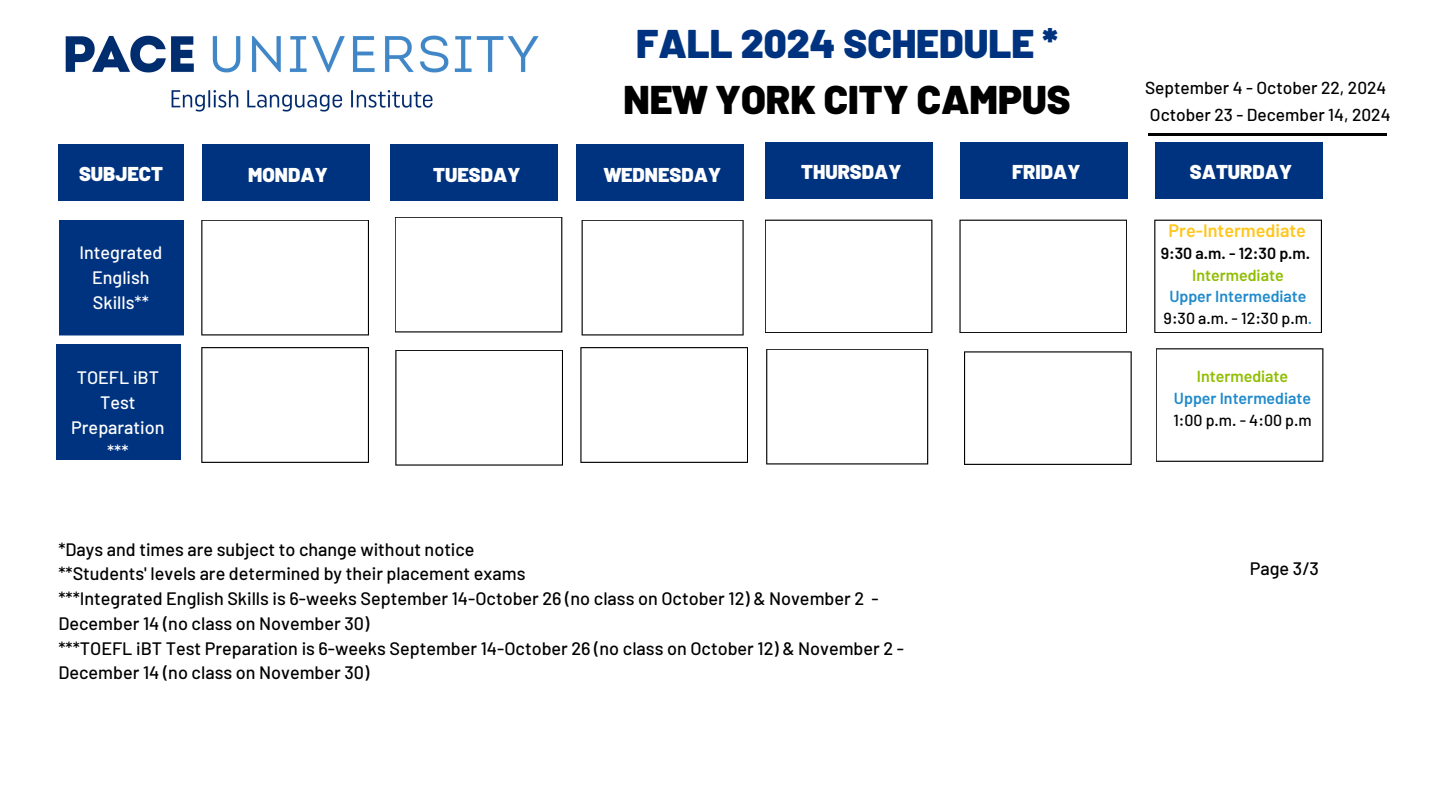
<style>
.page{position:relative;width:1440px;height:810px;background:#fff}
.page>*{position:absolute;margin:0;border:0;box-sizing:border-box;transform-origin:0 0}
.t1{font:900 40px/55.5px "Barlow";color:#00337f;text-align:center}
.t2{font:900 20px "Barlow";color:#fff}
.t3{font:500 18px/24.8px "Barlow";color:#000}
.t4{font:500 18px/24.8px "Barlow";color:#fff;text-align:center}
.t5{font:600 18px "Barlow";color:#ffc61e}
.t6{font:500 17.3px "Barlow";color:#000}
.t7{font:600 16px "Barlow";color:#208acb}
.t8{font:500 16px "Barlow";color:#000}
.t9{font:600 16px "Barlow";color:#90bd00}
.t10{font:600 16px "Barlow";color:#000}
.s1{color:#000}
.s2{color:#208acb}
</style>
<div class="page">
<div style="left:59px;top:220px;width:125px;height:115px;background:#00337f"></div>
<div style="left:72px;top:233px;width:99px;height:90px;background:#00337f"></div>
<svg style="left:201px;top:220px;width:168px;height:115px"></svg>
<div style="left:214px;top:233px;width:142px;height:90px;background:#fff"></div>
<div style="left:202px;top:144px;width:167px;height:57px;background:#00337f"></div>
<hr style="left:1148px;top:134px;width:239px;height:2px;background:#000">
<div style="left:58px;top:144px;width:125px;height:57px;background:#00337f"></div>
<img style="left:65px;top:35px;width:474px;height:77px">
<svg style="left:395px;top:350px;width:168px;height:116px"></svg>
<div style="left:408px;top:363px;width:142px;height:90px;background:#fff"></div>
<div style="left:391px;top:144px;width:167px;height:57px;background:#00337f"></div>
<svg style="left:582px;top:220px;width:162px;height:115px"></svg>
<div style="left:594px;top:233px;width:137px;height:90px;background:#fff"></div>
<div style="left:577px;top:144px;width:167px;height:57px;background:#00337f"></div>
<svg style="left:765px;top:220px;width:167px;height:113px"></svg>
<div style="left:777px;top:233px;width:143px;height:87px;background:#fff"></div>
<div style="left:765px;top:142px;width:167px;height:57px;background:#00337f"></div>
<svg style="left:959px;top:220px;width:168px;height:113px"></svg>
<div style="left:972px;top:233px;width:142px;height:87px;background:#fff"></div>
<div style="left:960px;top:142px;width:167px;height:57px;background:#00337f"></div>
<svg style="left:1154px;top:220px;width:168px;height:113px"></svg>
<div style="left:1167px;top:233px;width:142px;height:87px;background:#fff"></div>
<div style="left:1155px;top:142px;width:167px;height:57px;background:#00337f"></div>
<svg style="left:201px;top:347px;width:168px;height:116px"></svg>
<div style="left:214px;top:360px;width:142px;height:90px;background:#fff"></div>
<div style="left:56px;top:344px;width:125px;height:116px;background:#00337f"></div>
<div style="left:69px;top:357px;width:99px;height:90px;background:#00337f"></div>
<svg style="left:395px;top:217px;width:167px;height:115px"></svg>
<div style="left:407px;top:230px;width:142px;height:90px;background:#fff"></div>
<svg style="left:580px;top:347px;width:168px;height:116px"></svg>
<div style="left:593px;top:360px;width:142px;height:90px;background:#fff"></div>
<svg style="left:766px;top:349px;width:162px;height:115px"></svg>
<div style="left:779px;top:362px;width:136px;height:90px;background:#fff"></div>
<svg style="left:964px;top:351px;width:168px;height:114px"></svg>
<div style="left:977px;top:364px;width:142px;height:88px;background:#fff"></div>
<svg style="left:1156px;top:348px;width:167px;height:114px"></svg>
<div style="left:1168px;top:361px;width:143px;height:88px;background:#fff"></div>
<h2 class="t2" style="left:79px;top:161px;width:85px">SUBJECT</h2>
<p class="t2" style="left:248px;top:162px;width:81px">MONDAY</p>
<h3 class="t4" style="left:80px;top:240px;width:84px">Integrated<br>English<br>Skills**</h3>
<h3 class="t1" style="left:624px;top:15px;width:449px">FALL 2024 SCHEDULE *<br><span class="s1">NEW YORK CITY CAMPUS</span></h3>
<h2 class="t6" style="left:1145px;top:77px;width:243px">September 4 - October 22, 2024</h2>
<h3 class="t6" style="left:1150px;top:104px;width:242px">October 23 - December 14, 2024</h3>
<h2 class="t2" style="left:433px;top:162px;width:89px">TUESDAY</h2>
<h2 class="t2" style="left:604px;top:162px;width:119px">WEDNESDAY</h2>
<h3 class="t2" style="left:801px;top:159px;width:102px">THURSDAY</h3>
<h3 class="t2" style="left:1012px;top:159px;width:70px">FRIDAY</h3>
<h2 class="t2" style="left:1190px;top:159px;width:104px">SATURDAY</h2>
<p class="t5" style="left:1169px;top:219px;width:139px">Pre-Intermediate</p>
<p class="t10" style="left:1161px;top:243px;width:151px">9:30 a.m. - 12:30 p.m.</p>
<p class="t9" style="left:1192px;top:265px;width:93px">Intermediate</p>
<p class="t7" style="left:1169px;top:286px;width:139px">Upper Intermediate</p>
<p class="t8" style="left:1164px;top:308px;width:150px">9:30 a.m. - 12:30 p.m<span class="s2">.</span></p>
<p class="t4" style="left:71px;top:365px;width:95px">TOEFL iBT<br>Test<br>Preparation ***</p>
<p class="t9" style="left:1197px;top:366px;width:93px">Intermediate</p>
<p class="t7" style="left:1174px;top:388px;width:139px">Upper Intermediate</p>
<h3 class="t8" style="left:1173px;top:410px;width:140px">1:00 p.m. - 4:00 p.m</h3>
<h1 class="t3" style="left:58px;top:536px;width:847px">*Days and times are subject to change without notice<br>**Students' levels are determined by their placement exams<br>***Integrated English Skills is 6-weeks September 14-October 26 (no class on October 12) &amp; November 2 - December 14 (no class on November 30)<br>***TOEFL iBT Test Preparation is 6-weeks September 14-October 26 (no class on October 12) &amp; November 2 - December 14 (no class on November 30)</h1>
<h2 class="t3" style="left:1250px;top:556px;width:70px">Page 3/3</h2>
</div>
